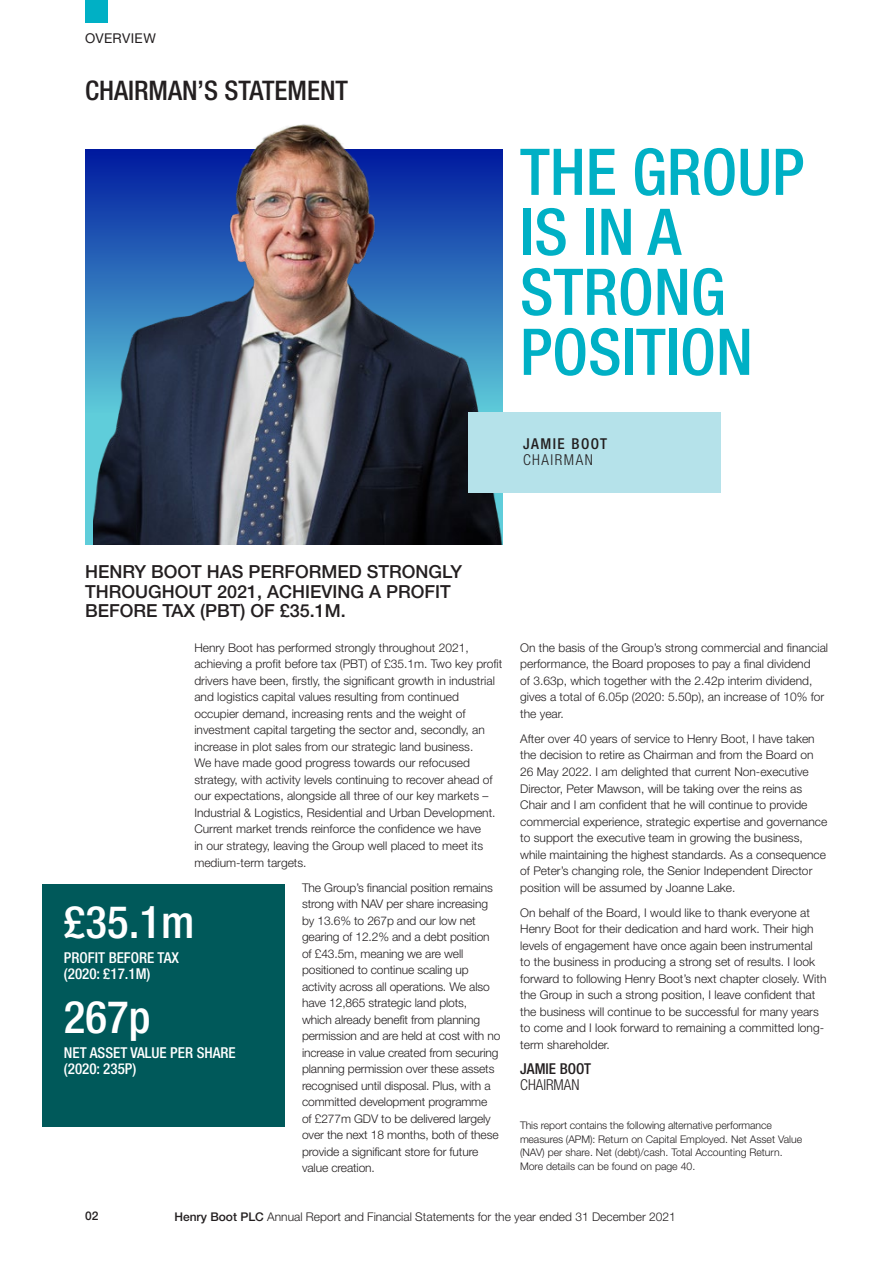
<style>
.page{position:relative;width:893px;height:1263px;background:#fff}
.page>*{position:absolute;margin:0;border:0;box-sizing:border-box;transform-origin:0 0}
.t1{font:500 condensed 64.5px/60px "Helvetica Neue LT Std";color:#00b0c5}
.t2{font:500 condensed 45px "Helvetica Neue LT Std";color:#fff}
.t3{font:500 condensed 27px "Helvetica Neue LT Std";color:#231f20}
.t4{font:500 18px/19.5px "Helvetica Neue LT Std";color:#231f20}
.t5{font:500 condensed 15px/16.5px "Helvetica Neue LT Std";color:#fff}
.t6{font:500 condensed 15px "Helvetica Neue LT Std";color:#231f20}
.t7{font:500 condensed 15px "Helvetica Neue LT Std";letter-spacing:.1em;color:#231f20}
.t8{font:300 condensed 15px "Helvetica Neue LT Std";color:#231f20}
.t9{font:300 condensed 15px "Helvetica Neue LT Std";letter-spacing:.1em;color:#231f20}
.t10{font:13.5px "Helvetica Neue LT Std";letter-spacing:.025em;color:#231f20}
.t11{font:300 12px/16.5px "Helvetica Neue LT Std";color:#231f20}
.t12{font:500 12px "Helvetica Neue LT Std";color:#231f20}
.t13{font:300 10.5px/13.5px "Helvetica Neue LT Std";color:#231f20}
.s1{font-weight:500}
</style>
<div class="page">
<div style="left:85px;top:149px;width:418px;height:263px;background:linear-gradient(to bottom,#00189f,#5dcad9)"></div>
<img style="left:94px;top:124px;width:409px;height:420px">
<div style="left:468px;top:412px;width:252px;height:81px;background:#b5e2ea"></div>
<div style="left:43px;top:884px;width:242px;height:243px;background:#00595a"></div>
<div style="left:85px;top:0;width:23px;height:23px;background:#00b0c5"></div>
<p class="t10" style="left:85px;top:30px;width:72px">OVERVIEW</p>
<h3 class="t3" style="left:85px;top:74px;width:265px">CHAIRMAN’S STATEMENT</h3>
<h1 class="t1" style="left:520px;top:141px;width:286px">THE GROUP<br>IS IN A<br>STRONG<br>POSITION</h1>
<p class="t7" style="left:523px;top:434px;width:86px">JAMIE BOOT</p>
<p class="t9" style="left:523px;top:451px;width:71px">CHAIRMAN</p>
<h3 class="t4" style="left:85px;top:562px;width:379px">HENRY BOOT HAS PERFORMED STRONGLY<br>THROUGHOUT 2021, ACHIEVING A PROFIT<br>BEFORE TAX (PBT) OF £35.1M.</h3>
<p class="t11" style="left:194px;top:639px;width:309px">Henry Boot has performed strongly throughout 2021, achieving a profit before tax (PBT) of £35.1m. Two key profit drivers have been, firstly, the significant growth in industrial and logistics capital values resulting from continued occupier demand, increasing rents and the weight of investment capital targeting the sector and, secondly, an increase in plot sales from our strategic land business.<br>We have made good progress towards our refocused strategy, with activity levels continuing to recover ahead of our expectations, alongside all three of our key markets – Industrial &amp; Logistics, Residential and Urban Development.<br>Current market trends reinforce the confidence we have<br>in our strategy, leaving the Group well placed to meet its medium-term targets.</p>
<p class="t11" style="left:302px;top:879px;width:200px">The Group’s financial position remains strong with NAV per share increasing by 13.6% to 267p and our low net gearing of 12.2% and a debt position of £43.5m, meaning we are well positioned to continue scaling up activity across all operations. We also have 12,865 strategic land plots,<br>which already benefit from planning permission and are held at cost with no increase in value created from securing planning permission over these assets recognised until disposal. Plus, with a committed development programme<br>of £277m GDV to be delivered largely over the next 18 months, both of these provide a significant store for future value creation.</p>
<h2 class="t2" style="left:64px;top:895px;width:132px">£35.1m</h2>
<p class="t5" style="left:64px;top:949px;width:116px">PROFIT BEFORE TAX (2020: £17.1M)</p>
<h2 class="t2" style="left:64px;top:990px;width:88px">267p</h2>
<p class="t5" style="left:64px;top:1044px;width:173px">NET ASSET VALUE PER SHARE (2020: 235P)</p>
<p class="t11" style="left:520px;top:639px;width:309px">On the basis of the Group’s strong commercial and financial performance, the Board proposes to pay a final dividend<br>of 3.63p, which together with the 2.42p interim dividend, gives a total of 6.05p (2020: 5.50p), an increase of 10% for the year.</p>
<p class="t11" style="left:520px;top:730px;width:308px">After over 40 years of service to Henry Boot, I have taken the decision to retire as Chairman and from the Board on 26 May 2022. I am delighted that current Non-executive Director, Peter Mawson, will be taking over the reins as Chair and I am confident that he will continue to provide commercial experience, strategic expertise and governance to support the executive team in growing the business, while maintaining the highest standards. As a consequence of Peter’s changing role, the Senior Independent Director position will be assumed by Joanne Lake.</p>
<p class="t11" style="left:520px;top:904px;width:308px">On behalf of the Board, I would like to thank everyone at Henry Boot for their dedication and hard work. Their high levels of engagement have once again been instrumental<br>to the business in producing a strong set of results. I look forward to following Henry Boot’s next chapter closely. With the Group in such a strong position, I leave confident that the business will continue to be successful for many years to come and I look forward to remaining a committed long&shy;term shareholder.</p>
<p class="t6" style="left:520px;top:1059px;width:72px">JAMIE BOOT</p>
<p class="t8" style="left:520px;top:1076px;width:61px">CHAIRMAN</p>
<p class="t13" style="left:520px;top:1118px;width:284px">This report contains the following alternative performance measures (APM): Return on Capital Employed. Net Asset Value (NAV) per share. Net (debt)/cash. Total Accounting Return.<br>More details can be found on page 40.</p>
<p class="t12" style="left:85px;top:1208px;width:15px">02</p>
<p class="t11" style="left:174px;top:1208px;width:503px"><span class="s1">Henry Boot PLC</span> Annual Report and Financial Statements for the year ended 31 December 2021</p>
</div>
